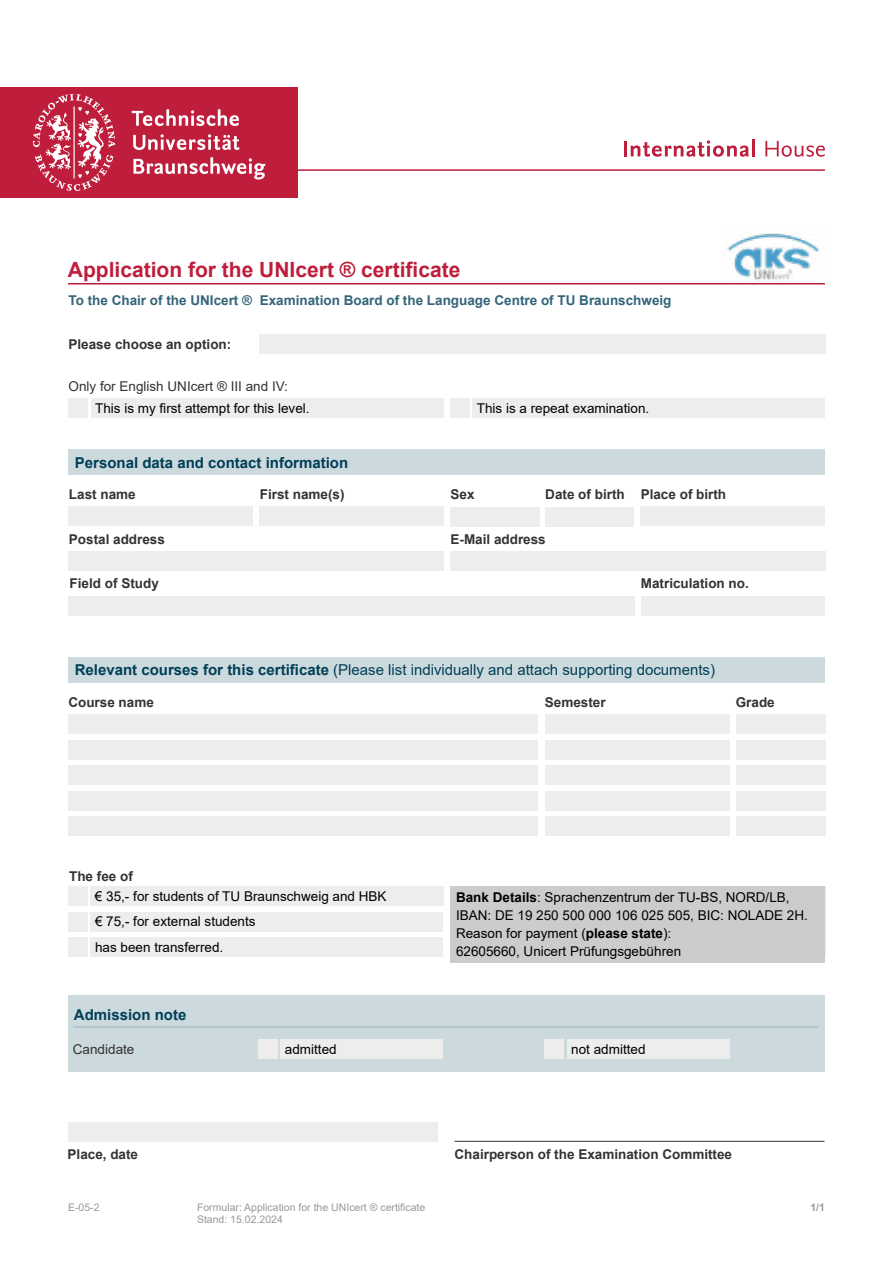
<style>
.page{position:relative;width:893px;height:1263px;background:#fff}
.page>*{position:absolute;margin:0;border:0;box-sizing:border-box;transform-origin:0 0}
.t1{font:700 21px "Arial";color:#be1e3c}
.t2{font:15px "Arial";color:#003f57}
.t3{font:700 15px "Arial";color:#003f57}
.t4{font:13.5px/18px "Arial";color:#000}
.t5{font:700 13.5px "Arial";color:#333}
.t6{font:700 13.5px "Arial";color:#336579}
.t7{font:13.5px "Arial";color:#333}
.t8{font:10.5px "Arial";color:#999}
.t9{font:700 10.5px "Arial";color:#999}
.s1{font-weight:700}
</style>
<div class="page">
<hr style="left:624px;top:141px;width:3px;height:15px;background:#be1e3c">
<svg style="left:630px;top:140px;width:119px;height:17px"></svg>
<hr style="left:752px;top:139px;width:3px;height:17px;background:#be1e3c">
<svg style="left:765px;top:141px;width:60px;height:16px"></svg>
<hr style="left:298px;top:169px;width:527px;height:2px;background:#be1e3c">
<div style="left:0;top:87px;width:298px;height:111px;background:#be1e3c"></div>
<svg style="left:33px;top:94px;width:82px;height:97px"></svg>
<svg style="left:132px;top:109px;width:107px;height:17px"></svg>
<svg style="left:133px;top:134px;width:106px;height:16px"></svg>
<svg style="left:133px;top:157px;width:132px;height:23px"></svg>
<hr style="left:68px;top:283px;width:757px;height:1px;background:#be1e3c">
<div style="left:68px;top:995px;width:756px;height:76px;background:#ccd9dd"></div>
<div style="left:91px;top:398px;width:353px;height:20px;background:#ededed"></div>
<div style="left:69px;top:398px;width:19px;height:20px;background:#ededed"></div>
<div style="left:472px;top:398px;width:353px;height:20px;background:#ededed"></div>
<div style="left:450px;top:398px;width:19px;height:20px;background:#ededed"></div>
<div style="left:68px;top:449px;width:757px;height:26px;background:#ccd9dd"></div>
<div style="left:259px;top:507px;width:185px;height:19px;background:#ededed"></div>
<div style="left:68px;top:507px;width:185px;height:19px;background:#ededed"></div>
<div style="left:641px;top:507px;width:184px;height:19px;background:#ededed"></div>
<div style="left:545px;top:507px;width:89px;height:19px;background:#ededed"></div>
<div style="left:450px;top:551px;width:375px;height:20px;background:#ededed"></div>
<div style="left:69px;top:552px;width:375px;height:19px;background:#ededed"></div>
<div style="left:68px;top:596px;width:566px;height:19px;background:#ededed"></div>
<div style="left:641px;top:596px;width:184px;height:19px;background:#ededed"></div>
<div style="left:68px;top:657px;width:757px;height:25px;background:#ccd9dd"></div>
<div style="left:68px;top:714px;width:470px;height:19px;background:#ededed"></div>
<div style="left:736px;top:714px;width:89px;height:19px;background:#ededed"></div>
<div style="left:545px;top:714px;width:184px;height:19px;background:#ededed"></div>
<div style="left:68px;top:740px;width:470px;height:19px;background:#ededed"></div>
<div style="left:736px;top:740px;width:89px;height:19px;background:#ededed"></div>
<div style="left:545px;top:740px;width:184px;height:19px;background:#ededed"></div>
<div style="left:68px;top:765px;width:470px;height:19px;background:#ededed"></div>
<div style="left:736px;top:765px;width:89px;height:19px;background:#ededed"></div>
<div style="left:545px;top:765px;width:184px;height:19px;background:#ededed"></div>
<div style="left:68px;top:791px;width:470px;height:19px;background:#ededed"></div>
<div style="left:736px;top:791px;width:89px;height:19px;background:#ededed"></div>
<div style="left:545px;top:791px;width:184px;height:19px;background:#ededed"></div>
<div style="left:68px;top:816px;width:470px;height:20px;background:#ededed"></div>
<div style="left:736px;top:816px;width:89px;height:20px;background:#ededed"></div>
<div style="left:545px;top:816px;width:184px;height:20px;background:#ededed"></div>
<div style="left:91px;top:887px;width:353px;height:19px;background:#ededed"></div>
<div style="left:68px;top:887px;width:20px;height:19px;background:#ededed"></div>
<div style="left:91px;top:912px;width:352px;height:19px;background:#ededed"></div>
<div style="left:68px;top:912px;width:20px;height:19px;background:#ededed"></div>
<div style="left:68px;top:938px;width:20px;height:19px;background:#ededed"></div>
<div style="left:91px;top:938px;width:352px;height:19px;background:#ededed"></div>
<div style="left:451px;top:887px;width:374px;height:76px;background:#ccc"></div>
<div style="left:258px;top:1040px;width:19px;height:19px;background:#ededed"></div>
<div style="left:281px;top:1040px;width:162px;height:19px;background:#ededed"></div>
<div style="left:545px;top:1040px;width:19px;height:19px;background:#ededed"></div>
<div style="left:567px;top:1040px;width:162px;height:19px;background:#ededed"></div>
<div style="left:68px;top:1122px;width:369px;height:19px;background:#ededed"></div>
<hr style="left:455px;top:1141px;width:369px;height:1px;background:#333">
<div style="left:450px;top:507px;width:89px;height:19px;background:#ededed"></div>
<div style="left:259px;top:335px;width:566px;height:19px;background:#ededed"></div>
<hr style="left:73px;top:1026px;width:745px;height:1px;background:#99b2bc">
<img style="left:727px;top:233px;width:93px;height:48px">
<h1 class="t1" style="left:68px;top:255px;width:394px">Application for the UNIcert ® certificate</h1>
<p class="t6" style="left:68px;top:290px;width:605px">To the Chair of the UNIcert ® Examination Board of the Language Centre of TU Braunschweig</p>
<p class="t5" style="left:69px;top:335px;width:164px">Please choose an option:</p>
<p class="t7" style="left:69px;top:377px;width:221px">Only for English UNIcert ® III and IV:</p>
<p class="t4" style="left:95px;top:399px;width:216px">This is my first attempt for this level.</p>
<p class="t4" style="left:477px;top:399px;width:174px">This is a repeat examination.</p>
<p class="t3" style="left:75px;top:452px;width:275px">Personal data and contact information</p>
<p class="t5" style="left:69px;top:485px;width:68px">Last name</p>
<p class="t5" style="left:260px;top:485px;width:86px">First name(s)</p>
<p class="t5" style="left:545px;top:485px;width:182px">Date of birth Place of birth</p>
<p class="t5" style="left:69px;top:529px;width:98px">Postal address</p>
<p class="t5" style="left:450px;top:529px;width:97px">E-Mail address</p>
<p class="t5" style="left:70px;top:574px;width:91px">Field of Study</p>
<p class="t5" style="left:641px;top:574px;width:110px">Matriculation no.</p>
<p class="t5" style="left:451px;top:485px;width:26px">Sex</p>
<p class="t2" style="left:75px;top:660px;width:642px"><span class="s1">Relevant courses for this certificate</span> (Please list individually and attach supporting documents)</p>
<p class="t5" style="left:545px;top:692px;width:62px">Semester</p>
<p class="t5" style="left:736px;top:692px;width:41px">Grade</p>
<p class="t5" style="left:68px;top:692px;width:87px">Course name</p>
<p class="t5" style="left:69px;top:866px;width:65px">The fee of</p>
<p class="t4" style="left:95px;top:883px;width:293px;line-height:25.5px">€ 35,- for students of TU Braunschweig and HBK € 75,- for external students<br>has been transferred.</p>
<p class="t4" style="left:456px;top:888px;width:353px"><span class="s1">Bank Details</span>: Sprachenzentrum der TU-BS, NORD/LB, IBAN: DE 19 250 500 000 106 025 505, BIC: NOLADE 2H.<br>Reason for payment (<span class="s1">please state</span>):<br>62605660, Unicert Prüfungsgebühren</p>
<p class="t3" style="left:74px;top:1004px;width:114px">Admission note</p>
<p class="t7" style="left:73px;top:1040px;width:63px">Candidate</p>
<p class="t4" style="left:285px;top:1040px;width:53px">admitted</p>
<p class="t4" style="left:571px;top:1040px;width:76px">not admitted</p>
<p class="t5" style="left:68px;top:1145px;width:72px">Place, date</p>
<p class="t5" style="left:455px;top:1145px;width:279px">Chairperson of the Examination Committee</p>
<p class="t8" style="left:68px;top:1200px;width:33px">E-05-2</p>
<p class="t8" style="left:197px;top:1200px;width:230px">Formular: Application for the UNIcert ® certificate</p>
<p class="t9" style="left:810px;top:1200px;width:16px">1/1</p>
<p class="t8" style="left:197px;top:1212px;width:87px">Stand: 15.02.2024</p>
</div>
